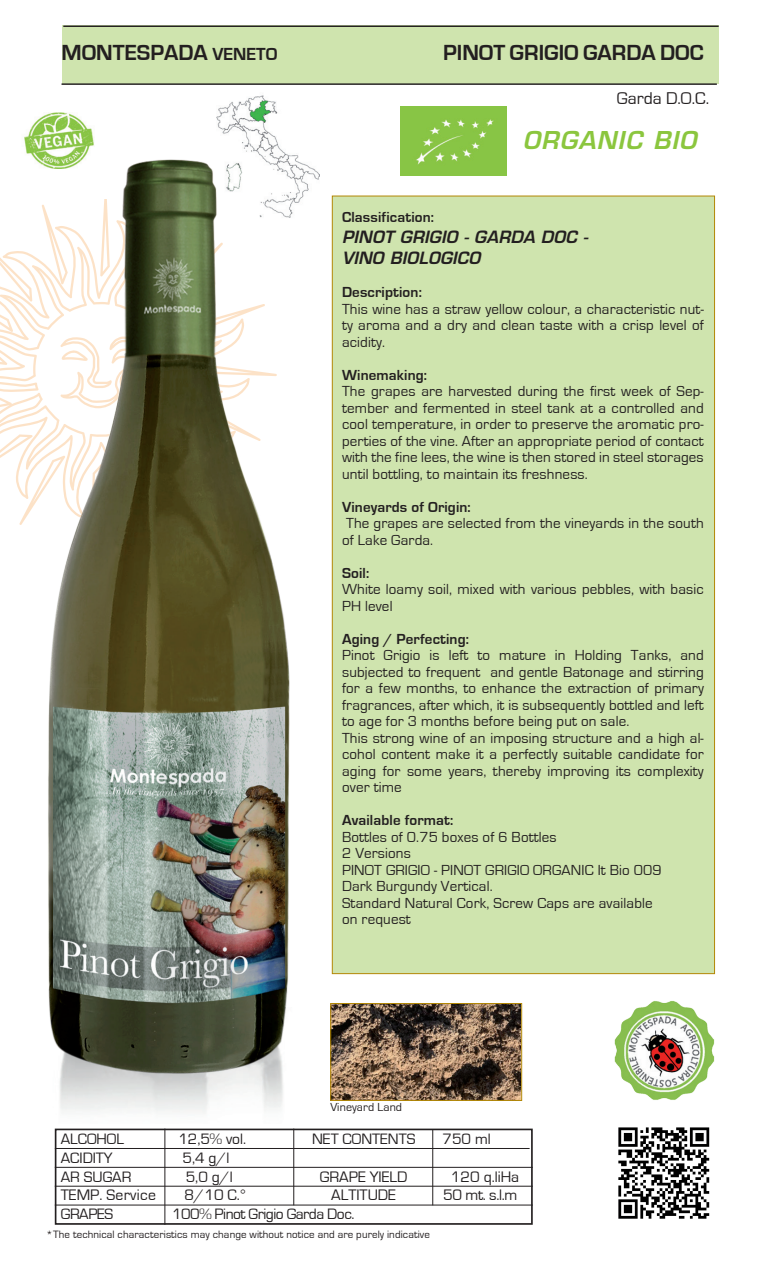
<style>
.page{position:relative;width:766px;height:1276px;background:#fff}
.page>*{position:absolute;margin:0;border:0;box-sizing:border-box;transform-origin:0 0}
.t1{font:italic 600 24px "Eurostile";letter-spacing:.05em;color:#8bc63e}
.t2{font:700 22.5px "Eurostile";color:#231f20}
.t3{font:17.55px "Eurostile";color:#231f20}
.t4{font:italic 600 16.5px/21px "Eurostile";letter-spacing:.01em;color:#231f20}
.t5{font:15.75px "Eurostile";color:#231f20}
.t6{font:15.75px "Eurostile";letter-spacing:.02em;color:#231f20}
.t7{font:15.45px "Eurostile";color:#231f20}
.t8{font:15.45px "Eurostile";letter-spacing:-.03em;color:#231f20}
.t9{font:15px/16.5px "Eurostile";letter-spacing:.01em;color:#231f20}
.t10{font:700 15px "Eurostile";letter-spacing:.01em;color:#231f20}
.t11{font:12px "Eurostile";letter-spacing:.01em;color:#231f20}
.t12{font:10.95px "Eurostile";letter-spacing:.01em;color:#231f20}
.s1{font-size:18px}
</style>
<div class="page">
<div style="left:63px;top:26px;width:655px;height:58px;background:#cfe4ae"></div>
<img style="left:217px;top:95px;width:61px;height:38px">
<hr style="left:63px;top:26px;width:655px;height:1px;background:#231f20">
<hr style="left:61px;top:83px;width:655px;height:2px;background:#231f20">
<img style="left:332px;top:1005px;width:188px;height:93px">
<div style="left:330px;top:1003px;width:192px;height:97px;border:1px solid #b28705"></div>
<div style="left:332px;top:196px;width:382px;height:778px;background:#cfe4ae;border:1px solid #b28705"></div>
<img style="left:614px;top:1001px;width:100px;height:99px">
<img style="left:29px;top:112px;width:64px;height:21px">
<div style="left:55px;top:1128px;width:477px;height:96px;border:2px solid #231f20"></div>
<hr style="left:55px;top:1148px;width:474px;height:1px;background:#231f20">
<hr style="left:55px;top:1167px;width:477px;height:1px;background:#231f20">
<hr style="left:55px;top:1186px;width:477px;height:1px;background:#231f20">
<hr style="left:55px;top:1204px;width:477px;height:1px;background:#231f20">
<hr style="left:293px;top:1128px;width:1px;height:77px;background:#231f20">
<hr style="left:164px;top:1128px;width:1px;height:96px;background:#231f20">
<hr style="left:432px;top:1129px;width:1px;height:76px;background:#231f20">
<img style="left:618px;top:1127px;width:92px;height:92px">
<img style="left:0;top:133px;width:320px;height:980px">
<img style="left:400px;top:106px;width:106px;height:70px">
<h2 class="t2" style="left:61px;top:41px;width:217px">MONTESPADA <span class="s1">VENETO</span></h2>
<h2 class="t2" style="left:443px;top:41px;width:262px">PINOT GRIGIO GARDA DOC</h2>
<p class="t3" style="left:616px;top:89px;width:94px">Garda D.O.C.</p>
<h1 class="t1" style="left:522px;top:125px;width:175px">ORGANIC BIO</h1>
<p class="t10" style="left:342px;top:209px;width:93px">Classification:</p>
<p class="t4" style="left:342px;top:226px;width:247px">PINOT GRIGIO - GARDA DOC -<br>VINO BIOLOGICO</p>
<p class="t10" style="left:342px;top:284px;width:81px">Description:</p>
<p class="t9" style="left:342px;top:301px;width:363px;text-align:justify">This wine has a straw yellow colour, a characteristic nut&shy;ty aroma and a dry and clean taste with a crisp level of acidity.</p>
<p class="t10" style="left:342px;top:366px;width:86px">Winemaking:</p>
<p class="t9" style="left:342px;top:383px;width:363px;text-align:justify">The grapes are harvested during the first week of Sep&shy;tember and fermented in steel tank at a controlled and cool temperature, in order to preserve the aromatic pro&shy;perties of the vine. After an appropriate period of contact with the fine lees, the wine is then stored in steel storages until bottling, to maintain its freshness.</p>
<p class="t10" style="left:342px;top:498px;width:130px">Vineyards of Origin:</p>
<p class="t9" style="left:342px;top:515px;width:363px">The grapes are selected from the vineyards in the south of Lake Garda.</p>
<p class="t10" style="left:342px;top:564px;width:29px">Soil:</p>
<p class="t9" style="left:342px;top:581px;width:363px">White loamy soil, mixed with various pebbles, with basic<br>PH level</p>
<p class="t10" style="left:342px;top:630px;width:128px">Aging / Perfecting:</p>
<p class="t9" style="left:342px;top:647px;width:363px">Pinot Grigio is left to mature in Holding Tanks, and subjected to frequent and gentle Batonage and stirring for a few months, to enhance the extraction of primary fragrances, after which, it is subsequently bottled and left to age for 3 months before being put on sale.<br>This strong wine of an imposing structure and a high al&shy;cohol content make it a perfectly suitable candidate for aging for some years, thereby improving its complexity over time</p>
<p class="t10" style="left:342px;top:812px;width:113px">Available format:</p>
<p class="t9" style="left:342px;top:829px;width:321px">Bottles of 0.75 boxes of 6 Bottles<br>2 Versions<br>PINOT GRIGIO - PINOT GRIGIO ORGANIC It Bio 009<br>Dark Burgundy Vertical.<br>Standard Natural Cork, Screw Caps are available on request</p>
<p class="t11" style="left:330px;top:1100px;width:73px">Vineyard Land</p>
<p class="t7" style="left:61px;top:1130px;width:65px">ALCOHOL</p>
<p class="t7" style="left:178px;top:1130px;width:69px">12,5% vol.</p>
<p class="t7" style="left:312px;top:1130px;width:105px">NET CONTENTS</p>
<p class="t7" style="left:442px;top:1130px;width:50px">750 ml</p>
<p class="t7" style="left:61px;top:1149px;width:53px">ACIDITY</p>
<p class="t7" style="left:182px;top:1149px;width:48px">5,4 g/l</p>
<p class="t7" style="left:61px;top:1168px;width:72px">AR SUGAR</p>
<p class="t7" style="left:186px;top:1168px;width:48px">5,0 g/l</p>
<p class="t5" style="left:319px;top:1168px;width:89px">GRAPE YIELD</p>
<p class="t5" style="left:451px;top:1168px;width:70px">120 q.liHa</p>
<p class="t6" style="left:61px;top:1186px;width:97px">TEMP. Service</p>
<p class="t5" style="left:184px;top:1186px;width:63px">8/10 C.°</p>
<p class="t5" style="left:331px;top:1186px;width:66px">ALTITUDE</p>
<p class="t5" style="left:443px;top:1186px;width:76px">50 mt. s.l.m</p>
<p class="t7" style="left:61px;top:1205px;width:54px">GRAPES</p>
<p class="t8" style="left:172px;top:1205px;width:184px">100% Pinot Grigio Garda Doc.</p>
<p class="t12" style="left:46px;top:1228px;width:385px">*The technical characteristics may change without notice and are purely indicative</p>
</div>
